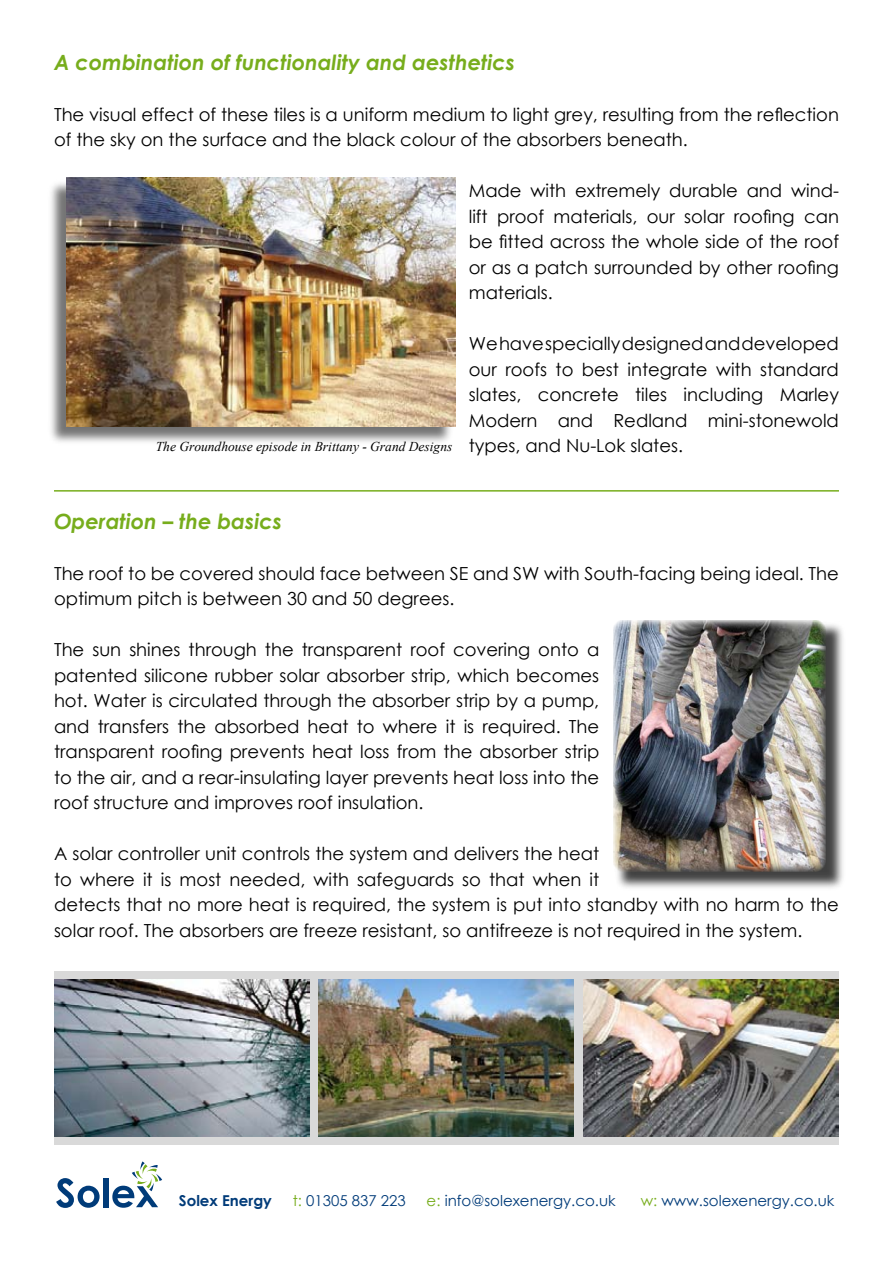
<style>
.page{position:relative;width:893px;height:1263px;background:#fff}
.page>*{position:absolute;margin:0;border:0;box-sizing:border-box;transform-origin:0 0}
.t1{font:italic 700 21px "Century Gothic";color:#77ad1c}
.t2{font:18px/25.5px "Century Gothic";color:#000}
.t3{font:15px "Century Gothic";color:#003b79}
.t4{font:700 15px "Century Gothic";color:#003b79}
.t5{font:italic 13.5px "Times New Roman";color:#000}
.s1{color:#77ad1c}
</style>
<div class="page">
<svg style="left:56px;top:1178px;width:44px;height:30px"></svg>
<div style="left:103px;top:1178px;width:6px;height:29px;background:#003b79"></div>
<svg style="left:112px;top:1161px;width:50px;height:47px"></svg>
<div style="left:54px;top:971px;width:785px;height:174px;background:linear-gradient(to right,#d9d9d8,#d9d9d9)"></div>
<hr style="left:54px;top:490px;width:785px;height:2px;background:#77ad1c">
<img style="left:583px;top:979px;width:256px;height:157px">
<img style="left:54px;top:979px;width:255px;height:157px">
<div style="left:615px;top:622px;width:231px;height:270px;background:#000;opacity:.75"></div>
<img style="left:613px;top:620px;width:213px;height:252px">
<div style="left:47px;top:179px;width:406px;height:268px;background:#000;opacity:.55"></div>
<img style="left:67px;top:178px;width:388px;height:248px">
<img style="left:319px;top:979px;width:255px;height:157px">
<p class="t1" style="left:54px;top:46px;width:463px">A combination of functionality and aesthetics</p>
<p class="t2" style="left:54px;top:101px;width:786px">The visual effect of these tiles is a uniform medium to light grey, resulting from the reflection of the sky on the surface and the black colour of the absorbers beneath.</p>
<p class="t2" style="left:469px;top:178px;width:372px;text-align:justify">Made with extremely durable and wind&shy;lift proof materials, our solar roofing can be fitted across the whole side of the roof or as a patch surrounded by other roofing materials.</p>
<p class="t2" style="left:469px;top:331px;width:372px;text-align:justify">We have specially designed and developed our roofs to best integrate with standard slates, concrete tiles including Marley Modern and Redland mini-stonewold types, and Nu-Lok slates.</p>
<p class="t5" style="left:156px;top:437px;width:298px">The Groundhouse episode in Brittany - Grand Designs</p>
<p class="t1" style="left:54px;top:505px;width:230px">Operation – the basics</p>
<p class="t2" style="left:54px;top:560px;width:786px">The roof to be covered should face between SE and SW with South-facing being ideal. The optimum pitch is between 30 and 50 degrees.</p>
<p class="t2" style="left:54px;top:637px;width:547px;text-align:justify">The sun shines through the transparent roof covering onto a patented silicone rubber solar absorber strip, which becomes hot. Water is circulated through the absorber strip by a pump, and transfers the absorbed heat to where it is required. The transparent roofing prevents heat loss from the absorber strip to the air, and a rear-insulating layer prevents heat loss into the roof structure and improves roof insulation.</p>
<p class="t2" style="left:54px;top:841px;width:786px">A solar controller unit controls the system and delivers the heat<br>to where it is most needed, with safeguards so that when it<br>detects that no more heat is required, the system is put into standby with no harm to the solar roof. The absorbers are freeze resistant, so antifreeze is not required in the system.</p>
<p class="t4" style="left:179px;top:1189px;width:95px">Solex Energy</p>
<p class="t3" style="left:293px;top:1190px;width:115px"><span class="s1">t:</span> 01305 837 223</p>
<p class="t3" style="left:427px;top:1190px;width:191px"><span class="s1">e:</span> info@solexenergy.co.uk</p>
<p class="t3" style="left:641px;top:1190px;width:195px"><span class="s1">w:</span> www.solexenergy.co.uk</p>
</div>
